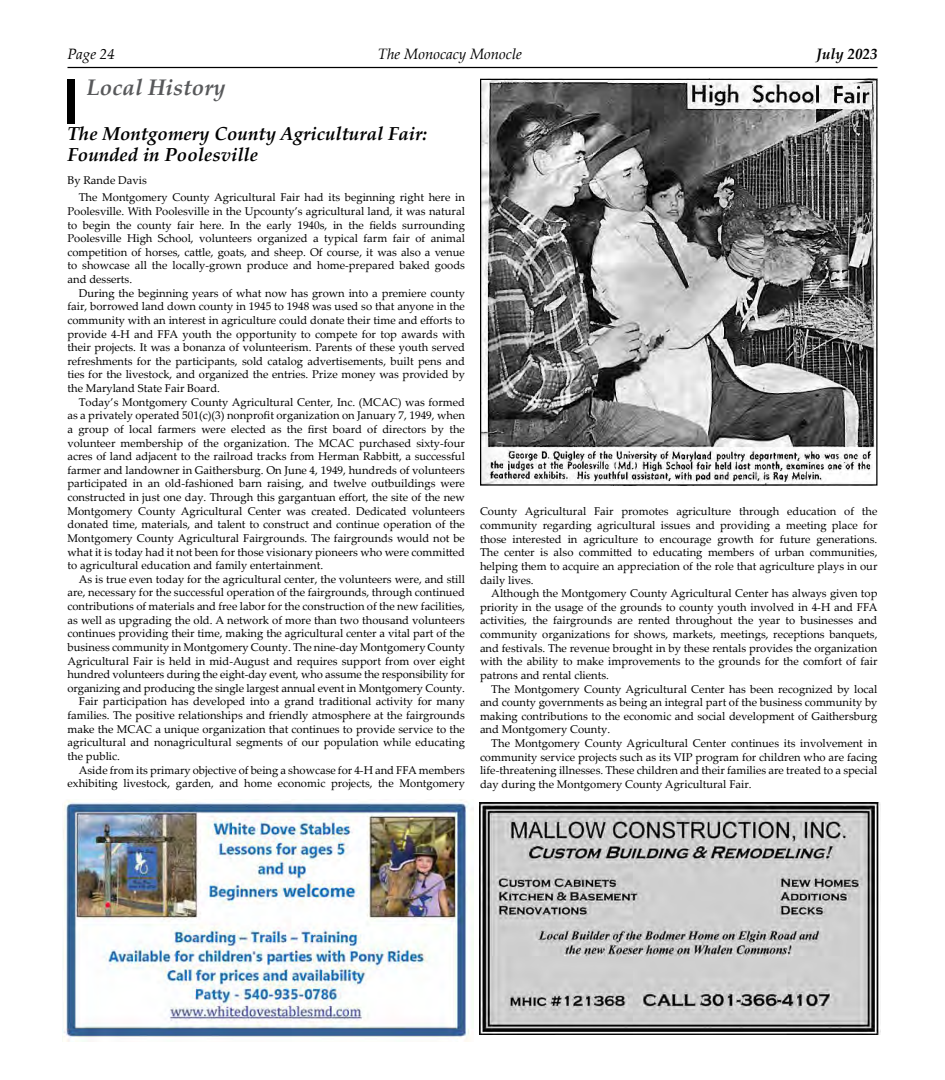
<style>
.page{position:relative;width:945px;height:1080px;background:#fff}
.page>*{position:absolute;margin:0;border:0;box-sizing:border-box;transform-origin:0 0}
.t1{font:italic 700 22.5px "Palatino Linotype";color:#58595b}
.t2{font:italic 700 18.75px/21.2px "Palatino Linotype";color:#000}
.t3{font:italic 15px "Palatino Linotype";color:#000}
.t4{font:italic 700 15px "Palatino Linotype";color:#000}
.t5{font:11.25px/13.6px "Palatino Linotype";color:#000;text-align:justify}
</style>
<div class="page">
<hr style="left:68px;top:67px;width:810px;height:1px;background:#000">
<div style="left:68px;top:79px;width:7px;height:45px;background:#000"></div>
<img style="left:482px;top:81px;width:394px;height:403px">
<img style="left:62px;top:800px;width:411px;height:241px">
<img style="left:480px;top:803px;width:401px;height:232px">
<h3 class="t3" style="left:68px;top:43px;width:49px">Page 24</h3>
<h3 class="t3" style="left:378px;top:43px;width:146px">The Monocacy Monocle</h3>
<h3 class="t4" style="left:816px;top:43px;width:63px">July 2023</h3>
<h1 class="t1" style="left:86px;top:72px;width:141px">Local History</h1>
<h2 class="t2" style="left:68px;top:122px;width:361px">The Montgomery County Agricultural Fair:<br>Founded in Poolesville</h2>
<p class="t5" style="left:79px;top:171px;width:388px;line-height:17.4px;text-indent:-11px">By Rande Davis<br>The Montgomery County Agricultural Fair had its beginning right here in</p>
<p class="t5" style="left:68px;top:204px;width:399px">Poolesville. With Poolesville in the Upcounty’s agricultural land, it was natural to begin the county fair here. In the early 1940s, in the fields surrounding Poolesville High School, volunteers organized a typical farm fair of animal competition of horses, cattle, goats, and sheep. Of course, it was also a venue to showcase all the locally-grown produce and home-prepared baked goods and desserts.</p>
<p class="t5" style="left:68px;top:286px;width:399px;text-indent:11px">During the beginning years of what now has grown into a premiere county fair, borrowed land down county in 1945 to 1948 was used so that anyone in the community with an interest in agriculture could donate their time and efforts to provide 4-H and FFA youth the opportunity to compete for top awards with their projects. It was a bonanza of volunteerism. Parents of these youth served refreshments for the participants, sold catalog advertisements, built pens and ties for the livestock, and organized the entries. Prize money was provided by the Maryland State Fair Board.</p>
<p class="t5" style="left:68px;top:395px;width:399px;text-indent:11px">Today’s Montgomery County Agricultural Center, Inc. (MCAC) was formed as a privately operated 501(c)(3) nonprofit organization on January 7, 1949, when a group of local farmers were elected as the first board of directors by the volunteer membership of the organization. The MCAC purchased sixty-four acres of land adjacent to the railroad tracks from Herman Rabbitt, a successful farmer and landowner in Gaithersburg. On June 4, 1949, hundreds of volunteers participated in an old-fashioned barn raising, and twelve outbuildings were constructed in just one day. Through this gargantuan effort, the site of the new Montgomery County Agricultural Center was created. Dedicated volunteers donated time, materials, and talent to construct and continue operation of the Montgomery County Agricultural Fairgrounds. The fairgrounds would not be what it is today had it not been for those visionary pioneers who were committed to agricultural education and family entertainment.</p>
<p class="t5" style="left:79px;top:572px;width:388px">As is true even today for the agricultural center, the volunteers were, and still</p>
<p class="t5" style="left:68px;top:585px;width:399px">are, necessary for the successful operation of the fairgrounds, through continued</p>
<p class="t5" style="left:68px;top:599px;width:399px">contributions of materials and free labor for the construction of the new facilities,</p>
<p class="t5" style="left:68px;top:613px;width:399px">as well as upgrading the old. A network of more than two thousand volunteers</p>
<p class="t5" style="left:68px;top:626px;width:399px">continues providing their time, making the agricultural center a vital part of the</p>
<p class="t5" style="left:68px;top:640px;width:399px">business community in Montgomery County. The nine-day Montgomery County</p>
<p class="t5" style="left:68px;top:653px;width:399px">Agricultural Fair is held in mid-August and requires support from over eight</p>
<p class="t5" style="left:68px;top:667px;width:399px">hundred volunteers during the eight-day event, who assume the responsibility for</p>
<p class="t5" style="left:68px;top:681px;width:399px">organizing and producing the single largest annual event in Montgomery County.</p>
<p class="t5" style="left:79px;top:694px;width:388px">Fair participation has developed into a grand traditional activity for many</p>
<p class="t5" style="left:68px;top:708px;width:399px">families. The positive relationships and friendly atmosphere at the fairgrounds</p>
<p class="t5" style="left:68px;top:722px;width:399px">make the MCAC a unique organization that continues to provide service to the</p>
<p class="t5" style="left:68px;top:735px;width:399px">agricultural and nonagricultural segments of our population while educating</p>
<p class="t5" style="left:68px;top:749px;width:54px">the public.</p>
<p class="t5" style="left:79px;top:762px;width:388px">Aside from its primary objective of being a showcase for 4-H and FFA members</p>
<p class="t5" style="left:68px;top:776px;width:399px">exhibiting livestock, garden, and home economic projects, the Montgomery</p>
<p class="t5" style="left:480px;top:504px;width:399px">County Agricultural Fair promotes agriculture through education of the community regarding agricultural issues and providing a meeting place for those interested in agriculture to encourage growth for future generations.<br>The center is also committed to educating members of urban communities, helping them to acquire an appreciation of the role that agriculture plays in our daily lives.</p>
<p class="t5" style="left:480px;top:586px;width:399px;text-indent:11px">Although the Montgomery County Agricultural Center has always given top priority in the usage of the grounds to county youth involved in 4-H and FFA activities, the fairgrounds are rented throughout the year to businesses and community organizations for shows, markets, meetings, receptions banquets, and festivals. The revenue brought in by these rentals provides the organization with the ability to make improvements to the grounds for the comfort of fair patrons and rental clients.</p>
<p class="t5" style="left:480px;top:682px;width:399px;text-indent:11px">The Montgomery County Agricultural Center has been recognized by local and county governments as being an integral part of the business community by making contributions to the economic and social development of Gaithersburg and Montgomery County.</p>
<p class="t5" style="left:480px;top:736px;width:399px;text-indent:11px">The Montgomery County Agricultural Center continues its involvement in community service projects such as its VIP program for children who are facing life-threatening illnesses. These children and their families are treated to a special day during the Montgomery County Agricultural Fair.</p>
</div>
